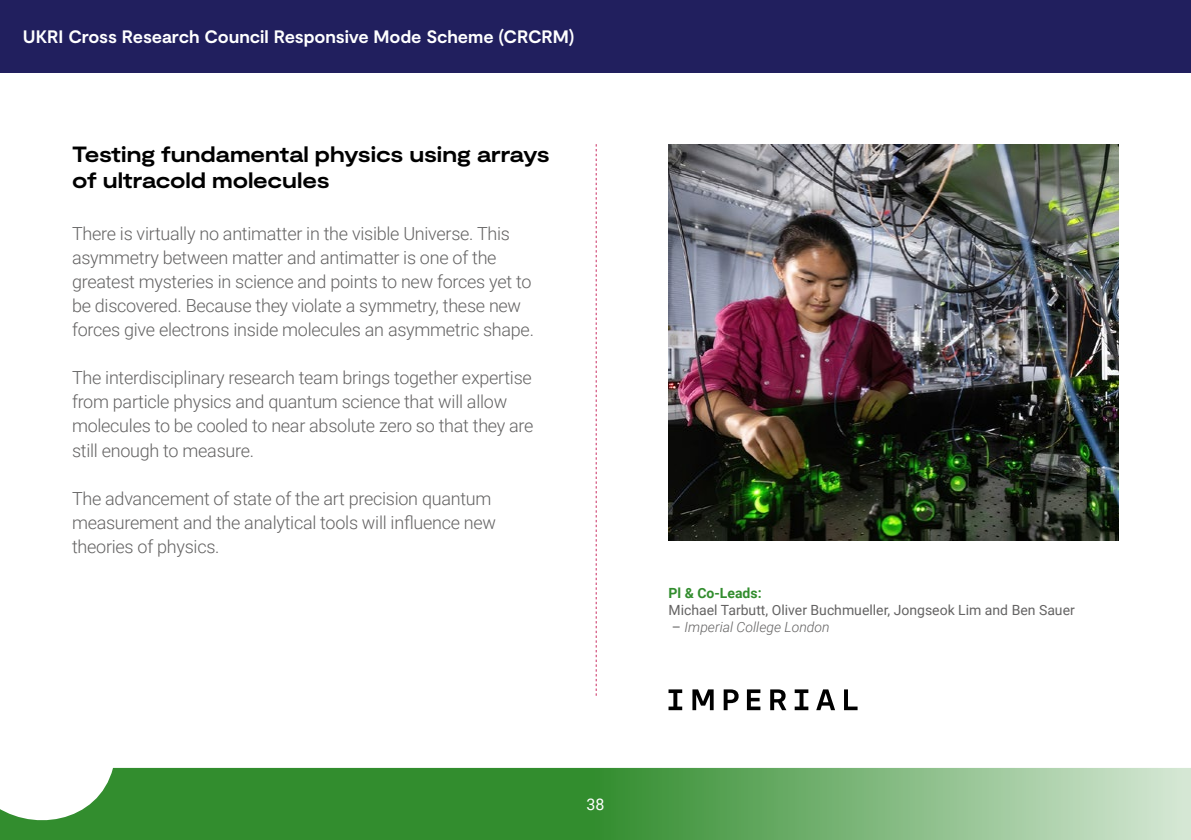
<style>
.page{position:relative;width:1191px;height:840px;background:#fff}
.page>*{position:absolute;margin:0;border:0;box-sizing:border-box;transform-origin:0 0}
.H2__Major_Sections{font:700 expanded 22px/26.4px "Moderat";letter-spacing:-.005em;color:#000}
.P__Body_Text{font:300 18px/24px "Roboto";letter-spacing:-.015em;color:#646363}
.t1{font:700 18px "Moderat";letter-spacing:-.005em;color:#fff}
.t2{font:16px "Roboto";color:#fff}
.P__Body_Text_DELEGATES{font:14px "Roboto";color:#646363}
.P__Body_Text_DELEGATES-2{font:italic 300 14px "Roboto";color:#646363}
.H3__Subsection_Delegates{font:700 14px "Roboto";color:#328d2e}
.s1{font-weight:400;font-style:normal}
</style>
<div class="page">
<svg style="left:0;top:767px;width:1191px;height:72px;background:#69ab66"></svg>
<div style="left:0;top:0;width:1191px;height:72px;background:#211f5e"></div>
<svg style="left:596px;top:144px;width:1px;height:551px"></svg>
<img style="left:668px;top:144px;width:451px;height:396px">
<svg style="left:747px;top:689px;width:13px;height:20px"></svg>
<svg style="left:723px;top:689px;width:15px;height:20px"></svg>
<svg style="left:794px;top:689px;width:14px;height:20px"></svg>
<svg style="left:770px;top:689px;width:16px;height:20px"></svg>
<svg style="left:816px;top:689px;width:19px;height:20px"></svg>
<svg style="left:844px;top:689px;width:13px;height:20px"></svg>
<svg style="left:692px;top:689px;width:21px;height:20px"></svg>
<svg style="left:668px;top:689px;width:14px;height:20px"></svg>
<p class="t1" style="left:23px;top:26px;width:553px">UKRI Cross Research Council Responsive Mode Scheme (CRCRM)</p>
<h2 class="H2__Major_Sections" style="left:72px;top:142px;width:479px">Testing fundamental physics using arrays of ultracold molecules</h2>
<p class="P__Body_Text" style="left:72px;top:221px;width:463px">There is virtually no antimatter in the visible Universe. This asymmetry between matter and antimatter is one of the greatest mysteries in science and points to new forces yet to be discovered. Because they violate a symmetry, these new forces give electrons inside molecules an asymmetric shape.</p>
<p class="P__Body_Text" style="left:72px;top:365px;width:463px">The interdisciplinary research team brings together expertise from particle physics and quantum science that will allow molecules to be cooled to near absolute zero so that they are still enough to measure.</p>
<p class="P__Body_Text" style="left:72px;top:485px;width:426px">The advancement of state of the art precision quantum measurement and the analytical tools will influence new theories of physics.</p>
<p class="t2" style="left:586px;top:792px;width:19px">38</p>
<h3 class="H3__Subsection_Delegates" style="left:668px;top:583px;width:95px">Pl &amp; Co-Leads:</h3>
<p class="P__Body_Text_DELEGATES" style="left:668px;top:599px;width:408px">Michael Tarbutt, Oliver Buchmueller, Jongseok Lim and Ben Sauer</p>
<p class="P__Body_Text_DELEGATES-2" style="left:672px;top:616px;width:159px"><span class="s1">–</span> Imperial College London</p>
</div>
